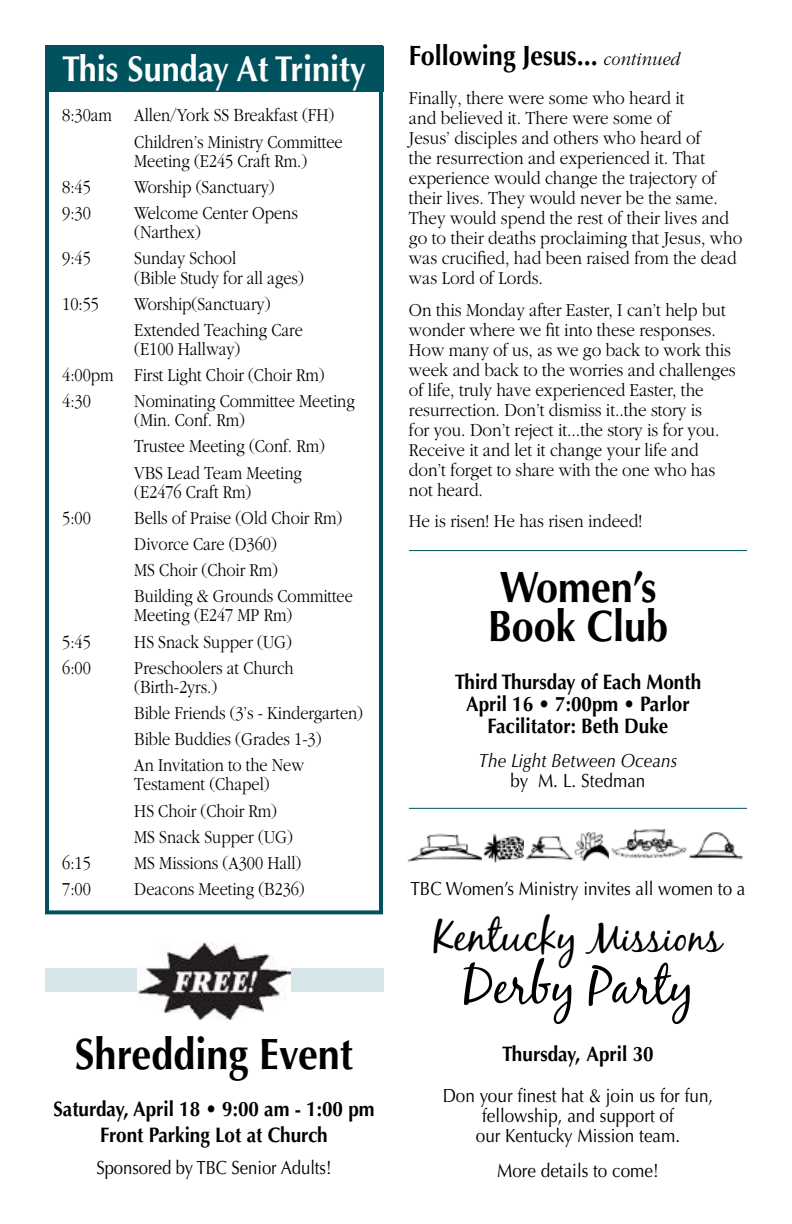
<style>
.page{position:relative;width:792px;height:1224px;background:#fff}
.page>*{position:absolute;margin:0;border:0;box-sizing:border-box;transform-origin:0 0}
.t1{font:52px "Black Jack";color:#000}
.t2{font:700 44px/39px "Optima";color:#000;scale:.9 1}
.t3{font:44px "Black Jack";color:#000}
.t4{font:700 36px "Optima";color:#fff;scale:.9 1}
.t5{font:700 21px/22px "Optima";color:#000;text-align:center;scale:.9 1}
.t6{font:300 19px/20px "Garamond";letter-spacing:-.005em;color:#000;scale:.9 1}
.t7{font:300 19px/26.2px "Garamond";letter-spacing:-.005em;color:#000;scale:.86 1}
.t8{font:19px/20px "Optima";color:#000;text-align:center;scale:.9 1}
.t9{font:19px "Optima";color:#000;scale:.88 1}
.t10{font:italic 19px "Optima";letter-spacing:.005em;color:#000;scale:.9 1}
.s1{font-size:40px}
</style>
<div class="page">
<div style="left:45px;top:45px;width:338px;height:869px;border:4px solid #00535e"></div>
<div style="left:45px;top:46px;width:338px;height:46px;background:#00535e"></div>
<img style="left:574px;top:832px;width:35px;height:29px">
<img style="left:408px;top:833px;width:74px;height:30px">
<img style="left:483px;top:833px;width:91px;height:30px">
<img style="left:611px;top:828px;width:132px;height:32px">
<div style="left:45px;top:968px;width:338px;height:24px;background:#d7e6e8"></div>
<img style="left:138px;top:943px;width:152px;height:76px">
<hr style="left:409px;top:550px;width:338px;height:1px;background:#00535e">
<hr style="left:409px;top:808px;width:338px;height:1px;background:#00535e">
<h3 class="t4" style="left:62px;top:48px;width:687px">This Sunday At Trinity <sup>Following</sup> <sup>Jesus...</sup> <sup>continued</sup></h3>
<p class="t6" style="left:409px;top:88px;width:372px">Finally, there were some who heard it<br>and believed it. There were some of<br>Jesus’ disciples and others who heard of<br>the resurrection and experienced it. That experience would change the trajectory of their lives. They would never be the same.<br>They would spend the rest of their lives and go to their deaths proclaiming that Jesus, who was crucified, had been raised from the dead was Lord of Lords.</p>
<p class="t6" style="left:409px;top:300px;width:365px">On this Monday after Easter, I can’t help but wonder where we fit into these responses.<br>How many of us, as we go back to work this week and back to the worries and challenges of life, truly have experienced Easter, the resurrection. Don’t dismiss it..the story is<br>for you. Don’t reject it...the story is for you.<br>Receive it and let it change your life and don’t forget to share with the one who has not heard.</p>
<p class="t6" style="left:409px;top:511px;width:261px">He is risen! He has risen indeed!</p>
<p class="t7" style="left:134px;top:103px;width:244px;text-indent:-72px">8:30am Allen/York SS Breakfast (FH)<br>Children’s Ministry Committee</p>
<p class="t7" style="left:134px;top:148px;width:203px">Meeting (E245 Craft Rm.)</p>
<p class="t7" style="left:62px;top:174px;width:35px">8:45</p>
<p class="t7" style="left:134px;top:174px;width:165px">Worship (Sanctuary)</p>
<p class="t7" style="left:62px;top:200px;width:35px">9:30</p>
<p class="t7" style="left:134px;top:204px;width:192px;line-height:19.2px">Welcome Center Opens (Narthex)</p>
<p class="t7" style="left:62px;top:245px;width:35px">9:45</p>
<p class="t7" style="left:134px;top:249px;width:199px;line-height:19.2px">Sunday School<br>(Bible Study for all ages)</p>
<p class="t7" style="left:62px;top:291px;width:44px">10:55</p>
<p class="t7" style="left:134px;top:291px;width:198px">Worship(Sanctuary)<br>Extended Teaching Care</p>
<p class="t7" style="left:62px;top:336px;width:307px;text-indent:72px">(E100 Hallway)<br>4:00pm First Light Choir (Choir Rm)<br>4:30</p>
<p class="t7" style="left:134px;top:392px;width:258px;line-height:19.2px">Nominating Committee Meeting (Min. Conf. Rm)</p>
<p class="t7" style="left:134px;top:434px;width:223px">Trustee Meeting (Conf. Rm)<br>VBS Lead Team Meeting</p>
<p class="t7" style="left:134px;top:479px;width:138px">(E2476 Craft Rm)</p>
<p class="t7" style="left:62px;top:505px;width:35px">5:00</p>
<p class="t7" style="left:134px;top:505px;width:256px">Bells of Praise (Old Choir Rm)<br>Divorce Care (D360)<br>MS Choir (Choir Rm)<br>Building &amp; Grounds Committee</p>
<p class="t7" style="left:134px;top:603px;width:185px">Meeting (E247 MP Rm)</p>
<p class="t7" style="left:62px;top:629px;width:35px">5:45</p>
<p class="t7" style="left:134px;top:629px;width:185px">HS Snack Supper (UG)</p>
<p class="t7" style="left:62px;top:655px;width:35px">6:00</p>
<p class="t7" style="left:134px;top:658px;width:187px;line-height:19.2px">Preschoolers at Church (Birth-2yrs.)</p>
<p class="t7" style="left:134px;top:700px;width:268px">Bible Friends (3’s - Kindergarten)<br>Bible Buddies (Grades 1-3)<br>An Invitation to the New</p>
<p class="t7" style="left:134px;top:771px;width:186px">Testament (Chapel)<br>HS Choir (Choir Rm)<br>MS Snack Supper (UG)</p>
<p class="t7" style="left:62px;top:850px;width:35px">6:15</p>
<p class="t7" style="left:134px;top:850px;width:196px">MS Missions (A300 Hall)</p>
<p class="t7" style="left:62px;top:876px;width:35px">7:00</p>
<p class="t7" style="left:134px;top:876px;width:200px">Deacons Meeting (B236)</p>
<h2 class="t2" style="left:488px;top:569px;width:202px">Women’s<br>Book Club</h2>
<p class="t5" style="left:455px;top:671px;width:275px">Third Thursday of Each Month<br>April 16 • 7:00pm • Parlor<br>Facilitator: Beth Duke</p>
<p class="t10" style="left:479px;top:749px;width:222px">The Light Between Oceans</p>
<p class="t8" style="left:510px;top:771px;width:152px">by M. L. Stedman</p>
<p class="t8" style="left:410px;top:879px;width:374px">TBC Women’s Ministry invites all women to a</p>
<h2 class="t3" style="left:434px;top:909px;width:290px">Kentucky <span class="s1">Missions</span></h2>
<h1 class="t1" style="left:462px;top:954px;width:234px">Derby Party</h1>
<p class="t5" style="left:502px;top:1043px;width:170px">Thursday, April 30</p>
<p class="t8" style="left:443px;top:1086px;width:302px">Don your finest hat &amp; join us for fun, fellowship, and support of<br>our Kentucky Mission team.</p>
<p class="t8" style="left:497px;top:1160px;width:181px">More details to come!</p>
<h2 class="t2" style="left:75px;top:1035px;width:311px">Shredding Event</h2>
<p class="t5" style="left:53px;top:1096px;width:358px;line-height:25.8px">Saturday, April 18 • 9:00 am - 1:00 pm<br>Front Parking Lot at Church</p>
<p class="t9" style="left:96px;top:1157px;width:269px">Sponsored by TBC Senior Adults!</p>
</div>
